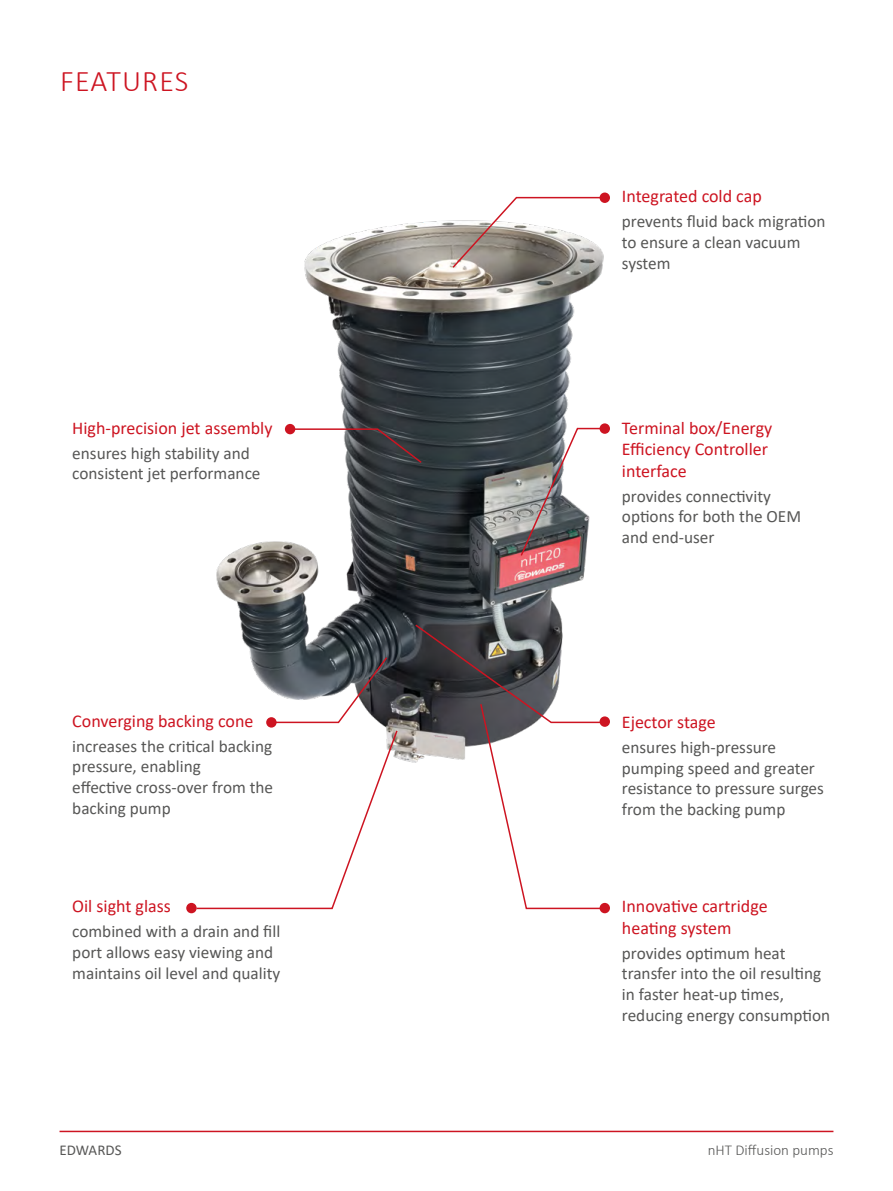
<style>
.page{position:relative;width:893px;height:1191px;background:#fff}
.page>*{position:absolute;margin:0;border:0;box-sizing:border-box;transform-origin:0 0}
.t1{font:300 30px "Calibri";letter-spacing:.04em;color:#cd1421}
.t2{font:18px/21.6px "Calibri";color:#cd1421}
.t3{font:17.25px/20.7px "Calibri";color:#575756}
.t4{font:300 15px "Calibri";color:#575756}
.t5{font:15px "Calibri";color:#575756}
</style>
<div class="page">
<hr style="left:60px;top:1130px;width:773px;height:2px;background:#cd1421">
<img style="left:216px;top:220px;width:394px;height:543px">
<svg style="left:292px;top:428px;width:131px;height:36px"></svg>
<div style="left:285px;top:424px;width:10px;height:10px;background:#cd1421;border-radius:50%"></div>
<svg style="left:519px;top:427px;width:91px;height:130px"></svg>
<div style="left:600px;top:423px;width:10px;height:11px;background:#cd1421;border-radius:50%"></div>
<svg style="left:195px;top:655px;width:204px;height:255px"></svg>
<div style="left:186px;top:903px;width:11px;height:10px;background:#cd1421;border-radius:50%"></div>
<div style="left:266px;top:717px;width:11px;height:10px;background:#cd1421;border-radius:50%"></div>
<div style="left:600px;top:903px;width:10px;height:10px;background:#cd1421;border-radius:50%"></div>
<svg style="left:414px;top:623px;width:192px;height:287px"></svg>
<div style="left:600px;top:716px;width:10px;height:11px;background:#cd1421;border-radius:50%"></div>
<svg style="left:451px;top:196px;width:153px;height:73px"></svg>
<div style="left:600px;top:192px;width:10px;height:11px;background:#cd1421;border-radius:50%"></div>
<h1 class="t1" style="left:60px;top:62px;width:130px">FEATURES</h1>
<p class="t2" style="left:72px;top:416px;width:202px">High-precision jet assembly</p>
<p class="t3" style="left:72px;top:442px;width:190px">ensures high stability and consistent jet performance</p>
<p class="t2" style="left:72px;top:709px;width:183px">Converging backing cone</p>
<p class="t3" style="left:72px;top:735px;width:202px">increases the critical backing pressure, enabling<br>effective cross-over from the backing pump</p>
<p class="t2" style="left:72px;top:895px;width:100px">Oil sight glass</p>
<p class="t3" style="left:72px;top:920px;width:210px">combined with a drain and fill port allows easy viewing and maintains oil level and quality</p>
<p class="t2" style="left:622px;top:185px;width:141px">Integrated cold cap</p>
<p class="t3" style="left:622px;top:211px;width:205px">prevents fluid back migration to ensure a clean vacuum system</p>
<p class="t2" style="left:622px;top:416px;width:152px">Terminal box/Energy<br>Efficiency Controller interface</p>
<p class="t3" style="left:622px;top:485px;width:181px">provides connectivity options for both the OEM and end-user</p>
<p class="t2" style="left:622px;top:710px;width:95px">Ejector stage</p>
<p class="t3" style="left:622px;top:736px;width:204px">ensures high-pressure pumping speed and greater resistance to pressure surges from the backing pump</p>
<p class="t2" style="left:622px;top:895px;width:147px">Innovative cartridge heating system</p>
<p class="t3" style="left:622px;top:942px;width:210px">provides optimum heat transfer into the oil resulting in faster heat-up times, reducing energy consumption</p>
<p class="t5" style="left:60px;top:1140px;width:64px">EDWARDS</p>
<p class="t4" style="left:708px;top:1141px;width:127px">nHT Diffusion pumps</p>
</div>
